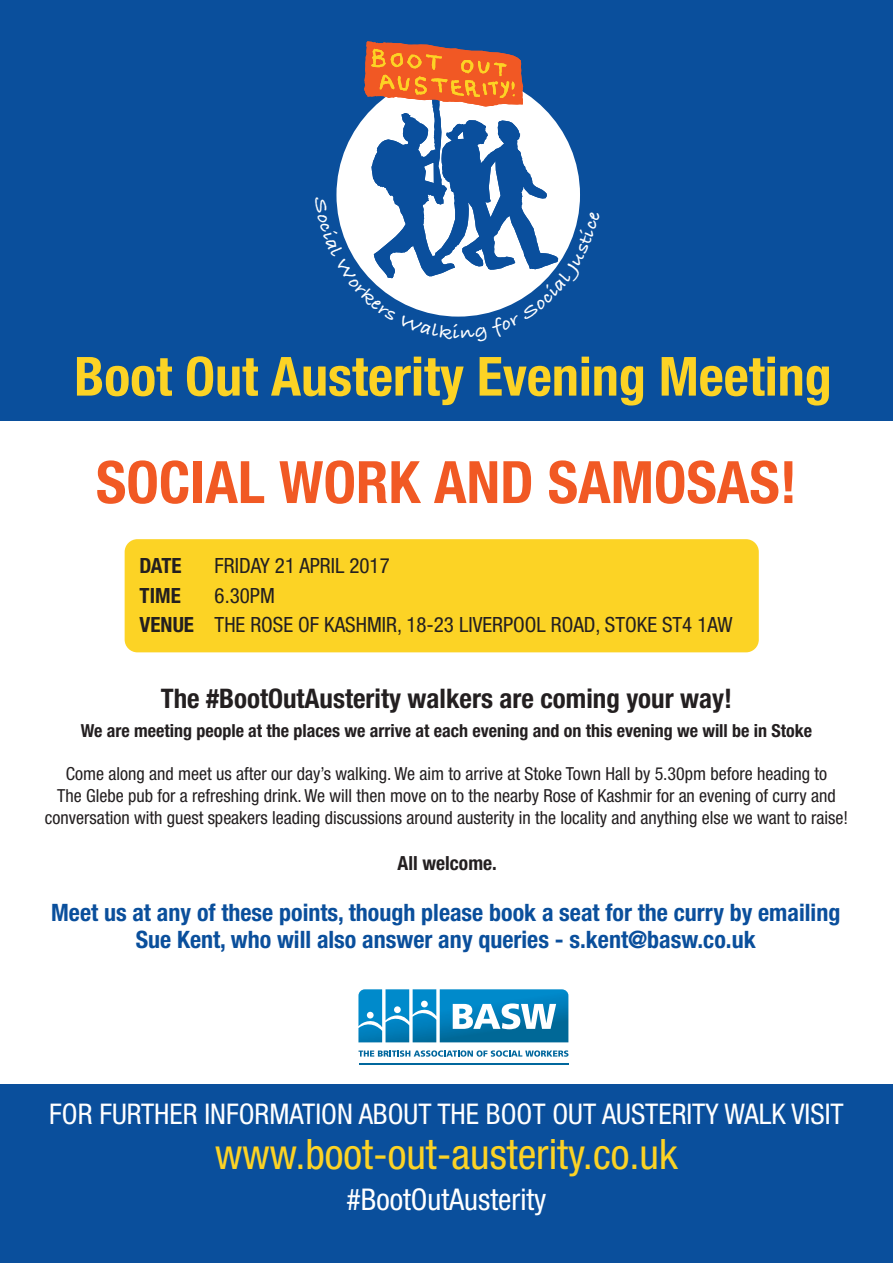
<style>
.page{position:relative;width:893px;height:1263px;background:#fff}
.page>*{position:absolute;margin:0;border:0;box-sizing:border-box;transform-origin:0 0}
.t1{font:700 condensed 58.5px "Helvetica Neue LT Std";color:#f15924}
.t2{font:700 condensed 54px "Helvetica Neue LT Std";color:#fcd325}
.t3{font:condensed 42px "Helvetica Neue LT Std";color:#fcd325}
.t4{font:condensed 30px "Helvetica Neue LT Std";color:#fff}
.t5{font:condensed 28.5px "Helvetica Neue LT Std";color:#fff}
.t6{font:700 condensed 27px "Helvetica Neue LT Std";color:#231f20}
.t7{font:700 condensed 24px/27.3px "Helvetica Neue LT Std";color:#0a4f9c;text-align:center}
.t8{font:condensed 21px/29.7px "Helvetica Neue LT Std";color:#231f20}
.t9{font:700 condensed 21px "Helvetica Neue LT Std";color:#231f20}
.t10{font:700 condensed 19.5px "Helvetica Neue LT Std";color:#231f20}
.t11{font:condensed 18px/21.6px "Helvetica Neue LT Std";color:#231f20;text-align:center}
.t12{font:700 condensed 18px "Helvetica Neue LT Std";color:#231f20}
.s1{font-weight:700}
</style>
<div class="page">
<div style="left:0;top:1085px;width:893px;height:178px;background:#0a4f9c"></div>
<div style="left:0;top:0;width:893px;height:421px;background:#0a4f9c"></div>
<div style="left:125px;top:539px;width:634px;height:113px;background:#fcd325;border-radius:13px"></div>
<hr style="left:359px;top:1064px;width:210px;height:1px;background:#00679d">
<svg style="left:358px;top:989px;width:210px;height:53px"></svg>
<svg style="left:358px;top:1050px;width:210px;height:7px"></svg>
<svg style="left:336px;top:41px;width:244px;height:276px"></svg>
<h2 class="t2" style="left:74px;top:357px;width:759px">Boot Out Austerity Evening Meeting</h2>
<h1 class="t1" style="left:96px;top:461px;width:703px">SOCIAL WORK AND SAMOSAS!</h1>
<p class="t9" style="left:140px;top:558px;width:44px">DATE</p>
<p class="t8" style="left:215px;top:552px;width:177px">FRIDAY 21 APRIL 2017</p>
<p class="t9" style="left:140px;top:588px;width:43px">TIME</p>
<p class="t8" style="left:140px;top:582px;width:595px;text-indent:75px">6.30PM<br><span class="s1">VENUE</span> THE ROSE OF KASHMIR, 18-23 LIVERPOOL ROAD, STOKE ST4 1AW</p>
<h3 class="t6" style="left:161px;top:689px;width:573px">The #BootOutAusterity walkers are coming your way!</h3>
<p class="t12" style="left:81px;top:724px;width:733px">We are meeting people at the places we arrive at each evening and on this evening we will be in Stoke</p>
<p class="t11" style="left:45px;top:765px;width:805px">Come along and meet us after our day’s walking. We aim to arrive at Stoke Town Hall by 5.30pm before heading to<br>The Glebe pub for a refreshing drink. We will then move on to the nearby Rose of Kashmir for an evening of curry and conversation with guest speakers leading discussions around austerity in the locality and anything else we want to raise!</p>
<p class="t10" style="left:398px;top:856px;width:101px">All welcome.</p>
<h3 class="t7" style="left:51px;top:900px;width:791px">Meet us at any of these points, though please book a seat for the curry by emailing<br>Sue Kent, who will also answer any queries - s.kent@basw.co.uk</h3>
<h3 class="t5" style="left:49px;top:1104px;width:796px">FOR FURTHER INFORMATION ABOUT THE BOOT OUT AUSTERITY WALK VISIT</h3>
<h3 class="t3" style="left:215px;top:1139px;width:464px">www.boot-out-austerity.co.uk</h3>
<h3 class="t4" style="left:347px;top:1189px;width:201px">#BootOutAusterity</h3>
</div>
